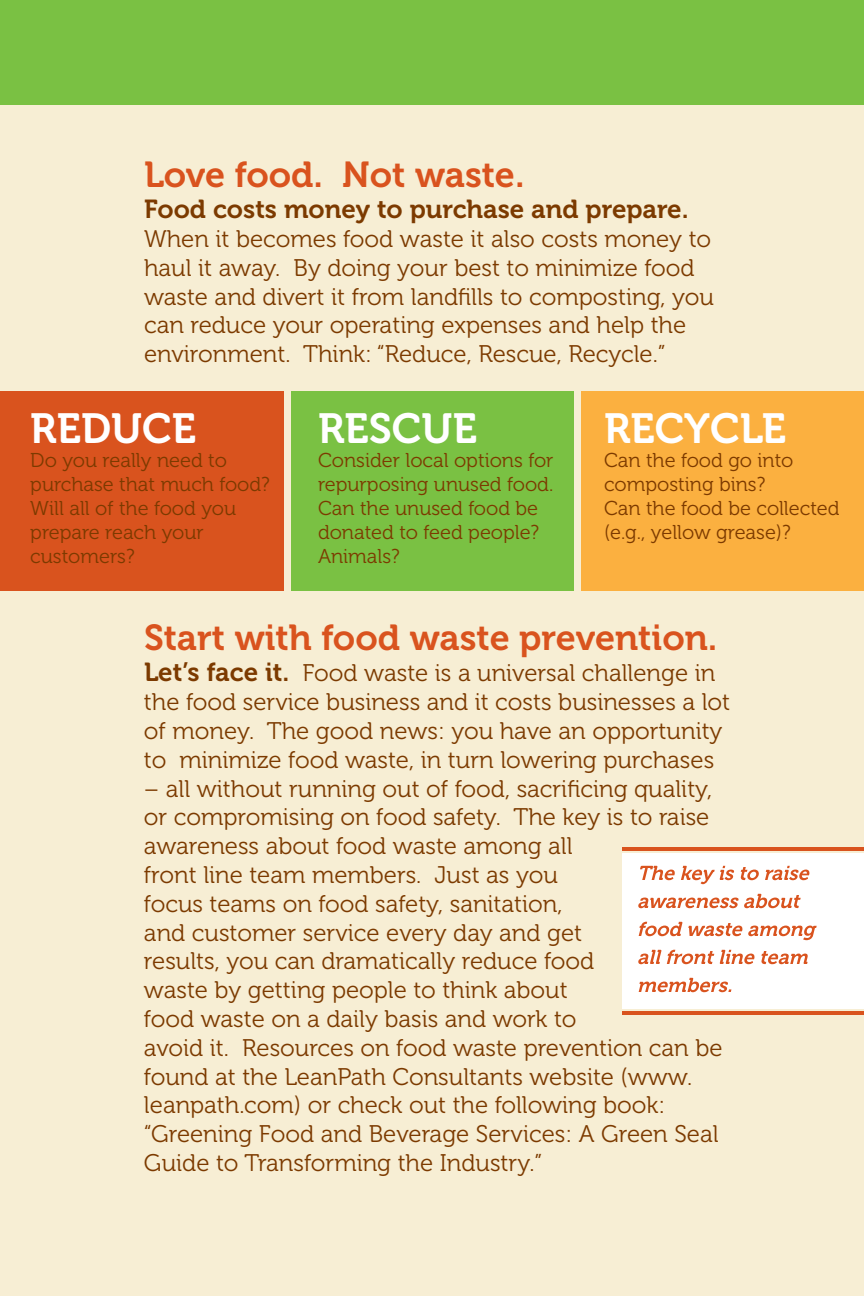
<style>
.page{position:relative;width:864px;height:1296px;background:#fff}
.page>*{position:absolute;margin:0;border:0;box-sizing:border-box;transform-origin:0 0}
.t1{font:42px "Museo 700";color:#fff}
.t2{font:36px "Museo 700";color:#d9531e}
.t3{font:26px "Museo 700";color:#7c3a00}
.t4{font:24px/28.8px "Museo 300";color:#7c3a00}
.t5{font:20px/24px "Museo 300";color:#7c3a00}
.s1{font-family:"Museo 700";font-size:26px}
</style>
<div class="page">
<div style="left:0;top:90px;width:864px;height:1206px;background:#f7eed4"></div>
<div style="left:0;top:0;width:864px;height:105px;background:#7ac143"></div>
<div style="left:0;top:391px;width:284px;height:200px;background:#d9531e"></div>
<div style="left:291px;top:391px;width:283px;height:200px;background:#7ac143"></div>
<div style="left:581px;top:391px;width:283px;height:200px;background:#fbb040"></div>
<hr style="left:622px;top:847px;width:242px;height:4px;background:#d9531e">
<hr style="left:622px;top:1011px;width:242px;height:4px;background:#d9531e">
<div style="left:622px;top:853px;width:242px;height:155px;background:#fff"></div>
<svg style="left:639px;top:978px;width:92px;height:14px"></svg>
<svg style="left:638px;top:950px;width:170px;height:14px"></svg>
<svg style="left:639px;top:922px;width:178px;height:18px"></svg>
<svg style="left:638px;top:894px;width:163px;height:14px"></svg>
<svg style="left:640px;top:866px;width:170px;height:18px"></svg>
<h2 class="t2" style="left:144px;top:155px;width:382px">Love food. Not waste.</h2>
<p class="t3" style="left:144px;top:195px;width:546px">Food costs money to purchase and prepare.</p>
<p class="t4" style="left:144px;top:225px;width:572px">When it becomes food waste it also costs money to haul it away. By doing your best to minimize food waste and divert it from landfills to composting, you can reduce your operating expenses and help the environment. Think: “Reduce, Rescue, Recycle.”</p>
<h1 class="t1" style="left:30px;top:405px;width:167px">REDUCE</h1>
<p class="t5" style="left:30px;top:449px;width:241px">Do you really need to purchase that much food?<br>Will all of the food you prepare reach your customers?</p>
<h1 class="t1" style="left:318px;top:405px;width:161px">RESCUE</h1>
<p class="t5" style="left:318px;top:449px;width:237px">Consider local options for repurposing unused food.<br>Can the unused food be donated to feed people?<br>Animals?</p>
<h1 class="t1" style="left:604px;top:405px;width:184px">RECYCLE</h1>
<p class="t5" style="left:604px;top:449px;width:237px">Can the food go into composting bins?<br>Can the food be collected (e.g., yellow grease)?</p>
<h2 class="t2" style="left:144px;top:618px;width:575px">Start with food waste prevention.</h2>
<p class="t4" style="left:144px;top:659px;width:588px"><span class="s1">Let’s face it.</span> Food waste is a universal challenge in the food service business and it costs businesses a lot of money. The good news: you have an opportunity to minimize food waste, in turn lowering purchases</p>
<p class="t4" style="left:144px;top:774px;width:580px">– all without running out of food, sacrificing quality, or compromising on food safety. The key is to raise awareness about food waste among all<br>front line team members. Just as you<br>focus teams on food safety, sanitation,<br>and customer service every day and get<br>results, you can dramatically reduce food<br>waste by getting people to think about<br>food waste on a daily basis and work to<br>avoid it. Resources on food waste prevention can be found at the LeanPath Consultants website (www. leanpath.com) or check out the following book: “Greening Food and Beverage Services: A Green Seal Guide to Transforming the Industry.”</p>
</div>
